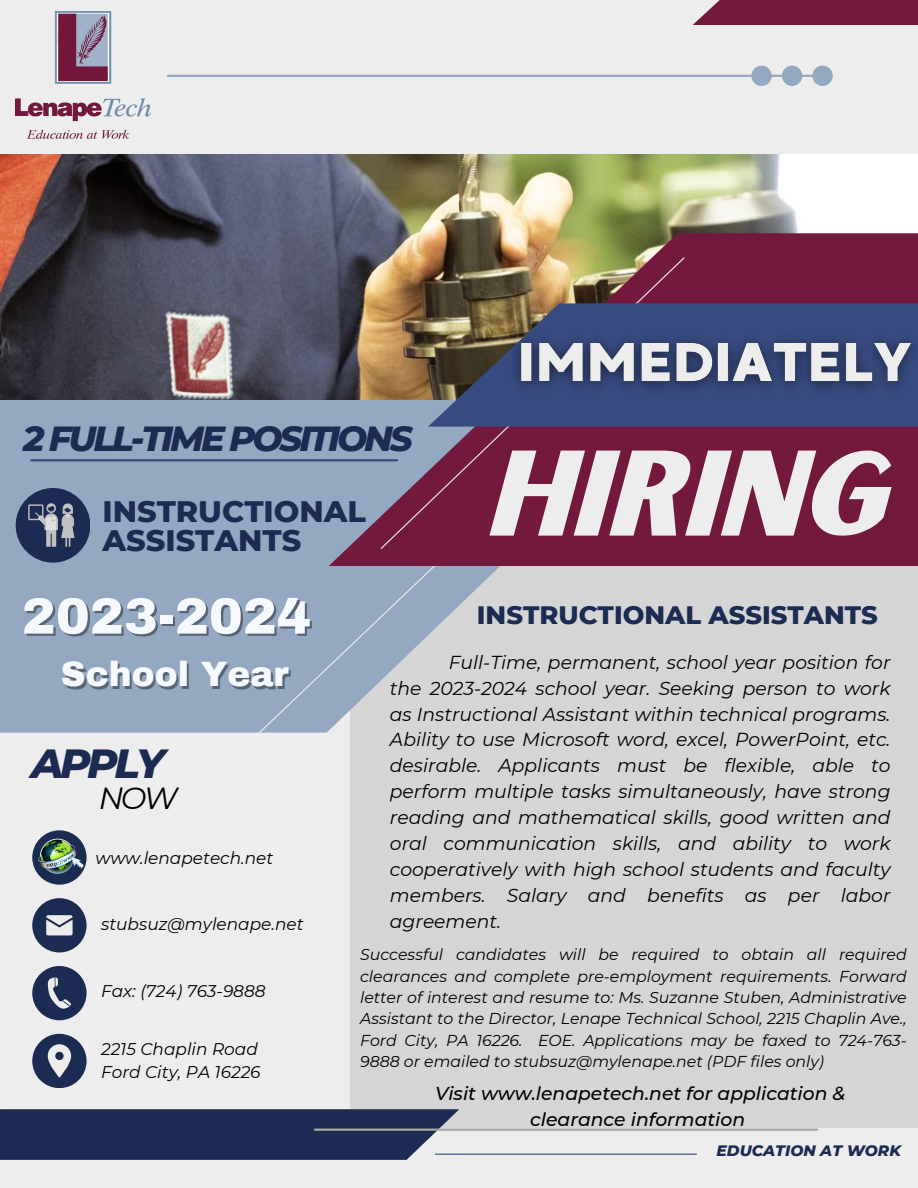
<style>
.page{position:relative;width:918px;height:1188px;background:#ededed}
.page>*{position:absolute;margin:0;border:0;box-sizing:border-box;transform-origin:0 0}
.t1{font:115.95px "Sunborn Sans One";color:#ededed}
.t2{font:900 51px "Archivo";color:#f5f8fd}
.t3{font:italic 800 41.55px "Montserrat";letter-spacing:-.085em;color:#1c2b52}
.t4{font:italic 800 35.55px "Montserrat";letter-spacing:-.085em;color:#1c2b52}
.t5{font:900 34.5px "Archivo";color:#f5f8fd}
.t6{font:italic 30.45px "Montserrat";color:#000}
.t7{font:800 30.3px "Montserrat";color:#1c2b52}
.t8{font:800 25.8px "Montserrat";color:#1c2b52}
.t9{font:italic 18.75px/25.8px "Montserrat";color:#000;text-align:justify}
.t10{font:italic 500 18.75px/25.8px "Montserrat";color:#000;text-align:center}
.t11{font:italic 16.95px "Montserrat";color:#000}
.t12{font:italic 15.75px/21.3px "Montserrat";color:#000;text-align:justify}
.t13{font:italic 800 15.45px "Montserrat";color:#1c2b52}
</style>
<div class="page">
<div style="left:350px;top:537px;width:568px;height:591px;background:#d5d5d5"></div>
<img style="left:0;top:154px;width:918px;height:246px">
<div style="left:0;top:400px;width:500px;height:333px;background:#94a8c1"></div>
<div style="left:16px;top:488px;width:74px;height:75px;background:#1c2b52;border-radius:50%"></div>
<div style="left:32px;top:966px;width:55px;height:54px;background:#1c2b52;border-radius:50%"></div>
<div style="left:32px;top:898px;width:55px;height:54px;background:#1c2b52;border-radius:50%"></div>
<div style="left:32px;top:1034px;width:55px;height:54px;background:#1c2b52;border-radius:50%"></div>
<svg style="left:250px;top:541px;width:210px;height:192px"></svg>
<svg style="left:329px;top:233px;width:589px;height:333px;background:#79384f"></svg>
<svg style="left:0;top:1109px;width:459px;height:51px;background:#28365b"></svg>
<div style="left:692px;top:0;width:226px;height:25px;background:#74193e"></div>
<img style="left:380px;top:256px;width:306px;height:294px">
<svg style="left:428px;top:303px;width:490px;height:124px;background:#45506f"></svg>
<hr style="left:168px;top:75px;width:652px;height:2px;background:#94a8c1">
<svg style="left:48px;top:977px;width:23px;height:32px"></svg>
<svg style="left:46px;top:915px;width:26px;height:20px"></svg>
<svg style="left:48px;top:1044px;width:23px;height:34px"></svg>
<hr style="left:315px;top:1129px;width:502px;height:2px;background:#a6a6a6">
<hr style="left:435px;top:1154px;width:262px;height:1px;background:#374b80">
<hr style="left:31px;top:459px;width:366px;height:2px;background:#374b80">
<svg style="left:751px;top:66px;width:81px;height:20px"></svg>
<img style="left:16px;top:11px;width:135px;height:127px">
<img style="left:22px;top:494px;width:62px;height:63px">
<svg style="left:32px;top:830px;width:55px;height:55px"></svg>
<img style="left:32px;top:830px;width:54px;height:52px">
<img style="left:502px;top:324px;width:416px;height:78px">
<p class="t4" style="left:23px;top:416px;width:391px">2 FULL-TIME POSITIONS</p>
<p class="t7" style="left:103px;top:492px;width:265px">INSTRUCTIONAL</p>
<p class="t7" style="left:103px;top:521px;width:200px">ASSISTANTS</p>
<p class="t1" style="left:484px;top:420px;width:400px">Hiring</p>
<p class="t2" style="left:22px;top:589px;width:291px">2023-2024</p>
<p class="t5" style="left:61px;top:656px;width:230px">School Year</p>
<p class="t3" style="left:31px;top:737px;width:135px">APPLY</p>
<p class="t6" style="left:99px;top:780px;width:81px">NOW</p>
<p class="t11" style="left:95px;top:847px;width:179px">www.lenapetech.net</p>
<p class="t11" style="left:101px;top:913px;width:204px">stubsuz@mylenape.net</p>
<p class="t11" style="left:101px;top:981px;width:166px">Fax: (724) 763-9888</p>
<p class="t11" style="left:101px;top:1038px;width:158px">2215 Chaplin Road</p>
<p class="t11" style="left:101px;top:1062px;width:161px">Ford City, PA 16226</p>
<p class="t8" style="left:477px;top:599px;width:402px">INSTRUCTIONAL ASSISTANTS</p>
<p class="t9" style="left:390px;top:649px;width:502px;text-indent:59px">Full-Time, permanent, school year position for the 2023-2024 school year. Seeking person to work as Instructional Assistant within technical programs.<br>Ability to use Microsoft word, excel, PowerPoint, etc. desirable. Applicants must be flexible, able to perform multiple tasks simultaneously, have strong reading and mathematical skills, good written and oral communication skills, and ability to work cooperatively with high school students and faculty members. Salary and benefits as per labor agreement.</p>
<p class="t12" style="left:360px;top:944px;width:548px">Successful candidates will be required to obtain all required clearances and complete pre-employment requirements. Forward letter of interest and resume to: Ms. Suzanne Stuben, Administrative Assistant to the Director, Lenape Technical School, 2215 Chaplin Ave., Ford City, PA 16226. EOE. Applications may be faxed to 724-763- 9888 or emailed to stubsuz@mylenape.net (PDF files only)</p>
<p class="t10" style="left:435px;top:1080px;width:412px">Visit www.lenapetech.net for application &amp; clearance information</p>
<p class="t13" style="left:717px;top:1141px;width:186px">EDUCATION AT WORK</p>
</div>
